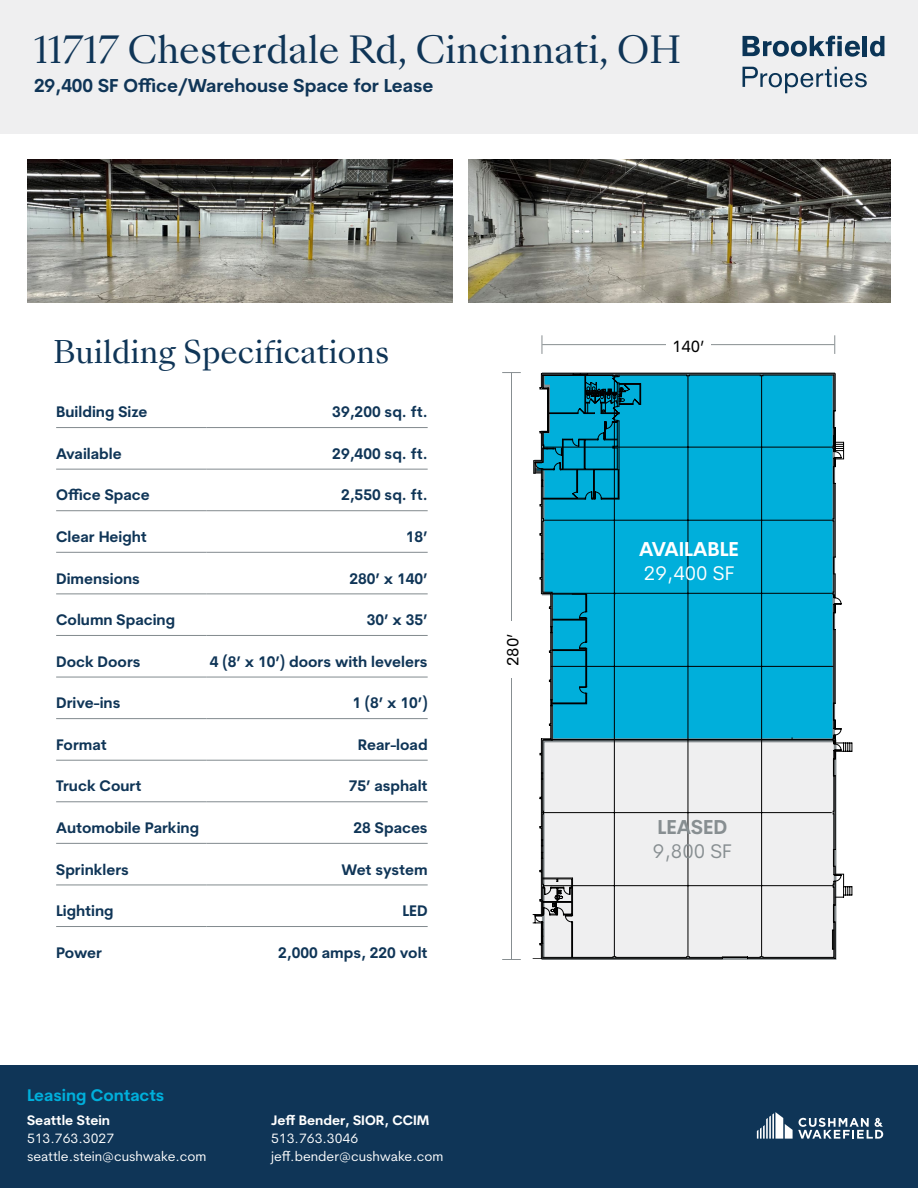
<style>
.page{position:relative;width:918px;height:1188px;background:#fff}
.page>*{position:absolute;margin:0;border:0;box-sizing:border-box;transform-origin:0 0}
.t1{font:36px "Sang Bleu Kingdom";color:#0f3557}
.t2{font:30px "Sang Bleu Kingdom";color:#0f3557}
.t3{font:700 19.8px "Cerebri Sans";color:#fff}
.t4{font:19.8px "Cerebri Sans";color:#fff}
.t5{font:19.8px "Cerebri Sans";color:#878e91}
.t6{font:700 19.8px "Cerebri Sans";color:#878e91}
.t7{font:700 18.3px "Cerebri Sans";color:#0f3557}
.t8{font:700 16.5px "Cerebri Sans";color:#00afdb}
.t9{font:16.2px "Cerebri Sans";color:#000}
.t10{font:700 15px "Cerebri Sans";color:#0f3557}
.t11{font:13.5px/18px "Cerebri Sans";color:#fff}
.t12{font:700 13.5px "Cerebri Sans";color:#fff}
</style>
<div class="page">
<div style="left:0;top:1065px;width:918px;height:123px;background:#0f3557"></div>
<div style="left:0;top:0;width:918px;height:134px;background:#efeff0"></div>
<svg style="left:743px;top:36px;width:117px;height:21px"></svg>
<hr style="left:863px;top:36px;width:4px;height:20px;background:#0a3456">
<svg style="left:870px;top:36px;width:14px;height:21px"></svg>
<svg style="left:743px;top:67px;width:124px;height:26px"></svg>
<hr style="left:56px;top:427px;width:150px;height:1px;background:#828a8e">
<hr style="left:206px;top:427px;width:222px;height:1px;background:#828a8e">
<hr style="left:56px;top:469px;width:150px;height:1px;background:#828a8e">
<hr style="left:206px;top:469px;width:222px;height:1px;background:#828a8e">
<hr style="left:56px;top:510px;width:150px;height:1px;background:#828a8e">
<hr style="left:206px;top:510px;width:222px;height:1px;background:#828a8e">
<hr style="left:56px;top:552px;width:150px;height:1px;background:#828a8e">
<hr style="left:206px;top:552px;width:222px;height:1px;background:#828a8e">
<hr style="left:56px;top:594px;width:150px;height:1px;background:#828a8e">
<hr style="left:206px;top:594px;width:222px;height:1px;background:#828a8e">
<hr style="left:56px;top:635px;width:150px;height:1px;background:#828a8e">
<hr style="left:206px;top:635px;width:222px;height:1px;background:#828a8e">
<hr style="left:56px;top:677px;width:150px;height:1px;background:#828a8e">
<hr style="left:206px;top:677px;width:222px;height:1px;background:#828a8e">
<hr style="left:56px;top:718px;width:150px;height:1px;background:#828a8e">
<hr style="left:206px;top:718px;width:222px;height:1px;background:#828a8e">
<hr style="left:56px;top:760px;width:150px;height:1px;background:#828a8e">
<hr style="left:206px;top:760px;width:222px;height:1px;background:#828a8e">
<hr style="left:56px;top:801px;width:150px;height:1px;background:#828a8e">
<hr style="left:206px;top:801px;width:222px;height:1px;background:#828a8e">
<hr style="left:56px;top:843px;width:150px;height:1px;background:#828a8e">
<hr style="left:206px;top:843px;width:222px;height:1px;background:#828a8e">
<hr style="left:56px;top:885px;width:150px;height:1px;background:#828a8e">
<hr style="left:206px;top:885px;width:222px;height:1px;background:#828a8e">
<hr style="left:56px;top:926px;width:150px;height:1px;background:#828a8e">
<hr style="left:206px;top:926px;width:222px;height:1px;background:#828a8e">
<img style="left:469px;top:159px;width:422px;height:144px">
<img style="left:27px;top:159px;width:426px;height:144px">
<svg style="left:836px;top:442px;width:16px;height:310px"></svg>
<svg style="left:533px;top:874px;width:319px;height:85px"></svg>
<svg style="left:533px;top:372px;width:303px;height:366px;background:#0ca6cd"></svg>
<svg style="left:540px;top:738px;width:298px;height:222px;fill:#efeff0"></svg>
<svg style="left:757px;top:1112px;width:126px;height:27px"></svg>
<hr style="left:542px;top:344px;width:292px;height:1px;background:#878e91">
<div style="left:666px;top:335px;width:44px;height:18px;background:#fff"></div>
<svg style="left:542px;top:335px;width:1px;height:19px"></svg>
<svg style="left:834px;top:335px;width:1px;height:19px"></svg>
<hr style="left:511px;top:373px;width:1px;height:587px;background:#878e91">
<div style="left:502px;top:621px;width:24px;height:57px;background:#fff"></div>
<svg style="left:502px;top:372px;width:19px;height:1px"></svg>
<svg style="left:502px;top:959px;width:19px;height:1px"></svg>
<h1 class="t1" style="left:34px;top:25px;width:649px">11717 Chesterdale Rd, Cincinnati, OH</h1>
<p class="t7" style="left:34px;top:74px;width:401px">29,400 SF Office/Warehouse Space for Lease</p>
<h2 class="t2" style="left:53px;top:331px;width:338px">Building Specifications</h2>
<p class="t10" style="left:56px;top:403px;width:93px">Building Size</p>
<p class="t10" style="left:332px;top:403px;width:97px">39,200 sq. ft.</p>
<p class="t10" style="left:56px;top:444px;width:67px">Available</p>
<p class="t10" style="left:332px;top:444px;width:97px">29,400 sq. ft.</p>
<p class="t10" style="left:56px;top:486px;width:95px">Office Space</p>
<p class="t10" style="left:341px;top:486px;width:88px">2,550 sq. ft.</p>
<p class="t10" style="left:56px;top:527px;width:92px">Clear Height</p>
<p class="t10" style="left:406px;top:527px;width:23px">18’</p>
<p class="t10" style="left:56px;top:569px;width:85px">Dimensions</p>
<p class="t10" style="left:349px;top:569px;width:80px">280’ x 140’</p>
<p class="t10" style="left:56px;top:610px;width:120px">Column Spacing</p>
<p class="t10" style="left:367px;top:610px;width:62px">30’ x 35’</p>
<p class="t10" style="left:56px;top:652px;width:86px">Dock Doors</p>
<p class="t10" style="left:210px;top:652px;width:219px">4 (8’ x 10’) doors with levelers</p>
<p class="t10" style="left:56px;top:694px;width:66px">Drive-ins</p>
<p class="t10" style="left:352px;top:694px;width:77px">1 (8’ x 10’)</p>
<p class="t10" style="left:56px;top:735px;width:52px">Format</p>
<p class="t10" style="left:358px;top:735px;width:71px">Rear-load</p>
<p class="t10" style="left:56px;top:777px;width:87px">Truck Court</p>
<p class="t10" style="left:349px;top:777px;width:80px">75’ asphalt</p>
<p class="t10" style="left:56px;top:818px;width:144px">Automobile Parking</p>
<p class="t10" style="left:354px;top:818px;width:76px">28 Spaces</p>
<p class="t10" style="left:56px;top:860px;width:74px">Sprinklers</p>
<p class="t10" style="left:342px;top:860px;width:88px">Wet system</p>
<p class="t10" style="left:56px;top:902px;width:59px">Lighting</p>
<p class="t10" style="left:403px;top:902px;width:27px">LED</p>
<p class="t10" style="left:56px;top:943px;width:47px">Power</p>
<p class="t10" style="left:278px;top:943px;width:151px">2,000 amps, 220 volt</p>
<p class="t8" style="left:27px;top:1085px;width:139px">Leasing Contacts</p>
<p class="t12" style="left:27px;top:1112px;width:85px">Seattle Stein</p>
<p class="t11" style="left:27px;top:1129px;width:181px">513.763.3027 seattle.stein@cushwake.com</p>
<p class="t12" style="left:271px;top:1112px;width:160px">Jeff Bender, SIOR, CCIM</p>
<p class="t11" style="left:271px;top:1129px;width:174px">513.763.3046 jeff.bender@cushwake.com</p>
<p class="t9" style="left:503px;top:666px;width:34px;rotate:-90deg">280’</p>
<p class="t9" style="left:672px;top:336px;width:34px">140’</p>
<h3 class="t3" style="left:639px;top:537px;width:101px">AVAILABLE</h3>
<h3 class="t4" style="left:644px;top:561px;width:92px">29,400 SF</h3>
<h3 class="t6" style="left:658px;top:815px;width:71px">LEASED</h3>
<h3 class="t5" style="left:653px;top:839px;width:80px">9,800 SF</h3>
</div>
